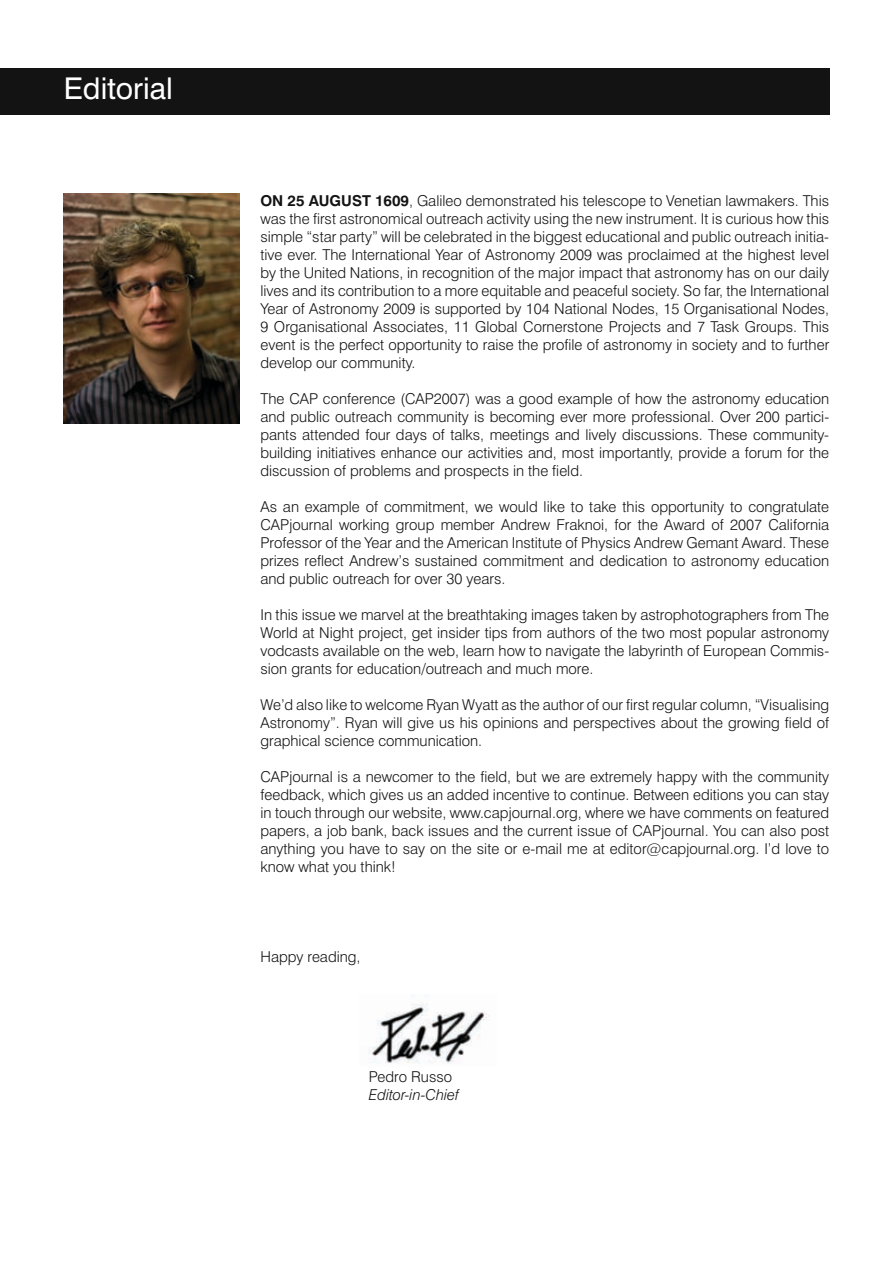
<style>
.page{position:relative;width:893px;height:1263px;background:#fff}
.page>*{position:absolute;margin:0;border:0;box-sizing:border-box;transform-origin:0 0}
.t1{font:30px "Swiss 721 BT";color:#fff}
.t2{font:300 15px/18px "Swiss 721 BT";color:#141314;text-align:justify}
.t3{font:italic 300 15px "Swiss 721 BT";color:#141314}
.s1{font-weight:700}
</style>
<div class="page">
<div style="left:0;top:68px;width:829px;height:46px;background:#141314"></div>
<img style="left:64px;top:193px;width:175px;height:230px">
<img style="left:369px;top:994px;width:120px;height:70px">
<h1 class="t1" style="left:64px;top:71px;width:111px">Editorial</h1>
<p class="t2" style="left:260px;top:191px;width:570px"><span class="s1">ON 25 AUGUST 1609</span>, Galileo demonstrated his telescope to Venetian lawmakers. This was the first astronomical outreach activity using the new instrument. It is curious how this simple “star party” will be celebrated in the biggest educational and public outreach initia&shy;tive ever. The International Year of Astronomy 2009 was proclaimed at the highest level by the United Nations, in recognition of the major impact that astronomy has on our daily lives and its contribution to a more equitable and peaceful society. So far, the International Year of Astronomy 2009 is supported by 104 National Nodes, 15 Organisational Nodes, 9 Organisational Associates, 11 Global Cornerstone Projects and 7 Task Groups. This event is the perfect opportunity to raise the profile of astronomy in society and to further develop our community.</p>
<p class="t2" style="left:260px;top:389px;width:570px">The CAP conference (CAP2007) was a good example of how the astronomy education and public outreach community is becoming ever more professional. Over 200 partici&shy;pants attended four days of talks, meetings and lively discussions. These community&shy;building initiatives enhance our activities and, most importantly, provide a forum for the discussion of problems and prospects in the field.</p>
<p class="t2" style="left:260px;top:497px;width:570px">As an example of commitment, we would like to take this opportunity to congratulate CAPjournal working group member Andrew Fraknoi, for the Award of 2007 California Professor of the Year and the American Institute of Physics Andrew Gemant Award. These prizes reflect Andrew’s sustained commitment and dedication to astronomy education and public outreach for over 30 years.</p>
<p class="t2" style="left:260px;top:605px;width:570px">In this issue we marvel at the breathtaking images taken by astrophotographers from The World at Night project, get insider tips from authors of the two most popular astronomy vodcasts available on the web, learn how to navigate the labyrinth of European Commis&shy;sion grants for education/outreach and much more.</p>
<p class="t2" style="left:260px;top:695px;width:570px">We’d also like to welcome Ryan Wyatt as the author of our first regular column, “Visualising Astronomy”. Ryan will give us his opinions and perspectives about the growing field of graphical science communication.</p>
<p class="t2" style="left:260px;top:767px;width:570px">CAPjournal is a newcomer to the field, but we are extremely happy with the community feedback, which gives us an added incentive to continue. Between editions you can stay in touch through our website, www.capjournal.org, where we have comments on featured papers, a job bank, back issues and the current issue of CAPjournal. You can also post anything you have to say on the site or e-mail me at editor@capjournal.org. I’d love to know what you think!</p>
<p class="t2" style="left:260px;top:947px;width:102px">Happy reading,</p>
<p class="t2" style="left:369px;top:1067px;width:85px">Pedro Russo</p>
<p class="t3" style="left:369px;top:1085px;width:91px">Editor-in-Chief</p>
</div>
